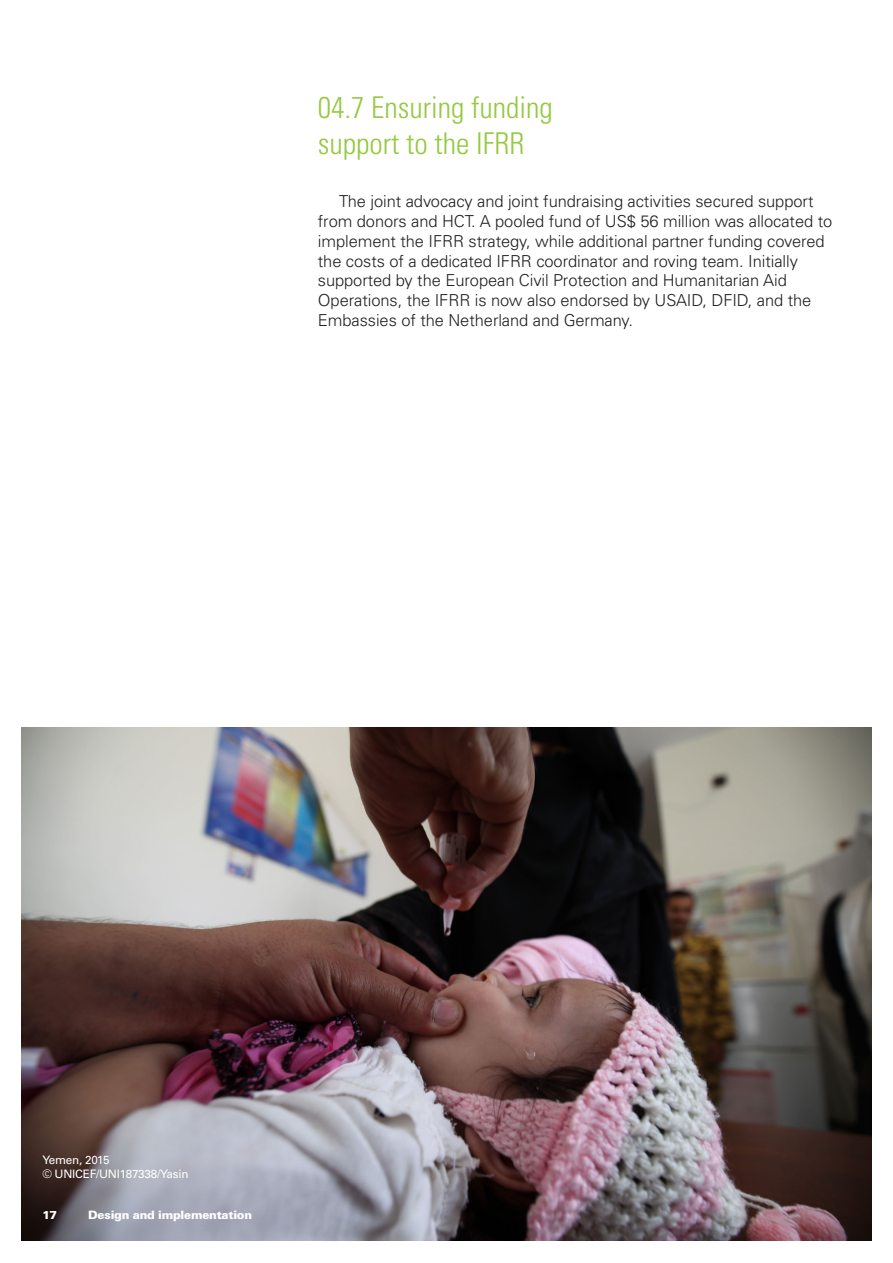
<style>
.page{position:relative;width:893px;height:1263px;background:#fff}
.page>*{position:absolute;margin:0;border:0;box-sizing:border-box;transform-origin:0 0}
.SubTitle20p{font:300 condensed 30px "Univers LT Std";color:#95c940}
.Text_11pt{font:300 16.5px/19.8px "Univers LT Std";letter-spacing:-.005em;color:#231f20}
.PhotoDesc{font:11.7px "Univers LT Std";letter-spacing:-.02em;color:#fff}
.PageNumb{font:900 11.55px "Univers LT Std";letter-spacing:-.02em;color:#fff}
</style>
<div class="page">
<img style="left:21px;top:727px;width:851px;height:513px">
<p class="SubTitle20p" style="left:318px;top:89px;width:236px">04.7 Ensuring funding</p>
<p class="SubTitle20p" style="left:318px;top:125px;width:208px">support to the IFRR</p>
<p class="Text_11pt" style="left:318px;top:191px;width:516px;text-indent:21px">The joint advocacy and joint fundraising activities secured support from donors and HCT. A pooled fund of US$ 56 million was allocated to implement the IFRR strategy, while additional partner funding covered the costs of a dedicated IFRR coordinator and roving team. Initially supported by the European Civil Protection and Humanitarian Aid Operations, the IFRR is now also endorsed by USAID, DFID, and the Embassies of the Netherland and Germany.</p>
<p class="PhotoDesc" style="left:43px;top:1153px;width:69px">Yemen, 2015</p>
<p class="PhotoDesc" style="left:43px;top:1167px;width:147px">© UNICEF/UNI187338/Yasin</p>
<p class="PageNumb" style="left:43px;top:1207px;width:16px">17</p>
<p class="PageNumb" style="left:88px;top:1207px;width:165px">Design and implementation</p>
</div>
